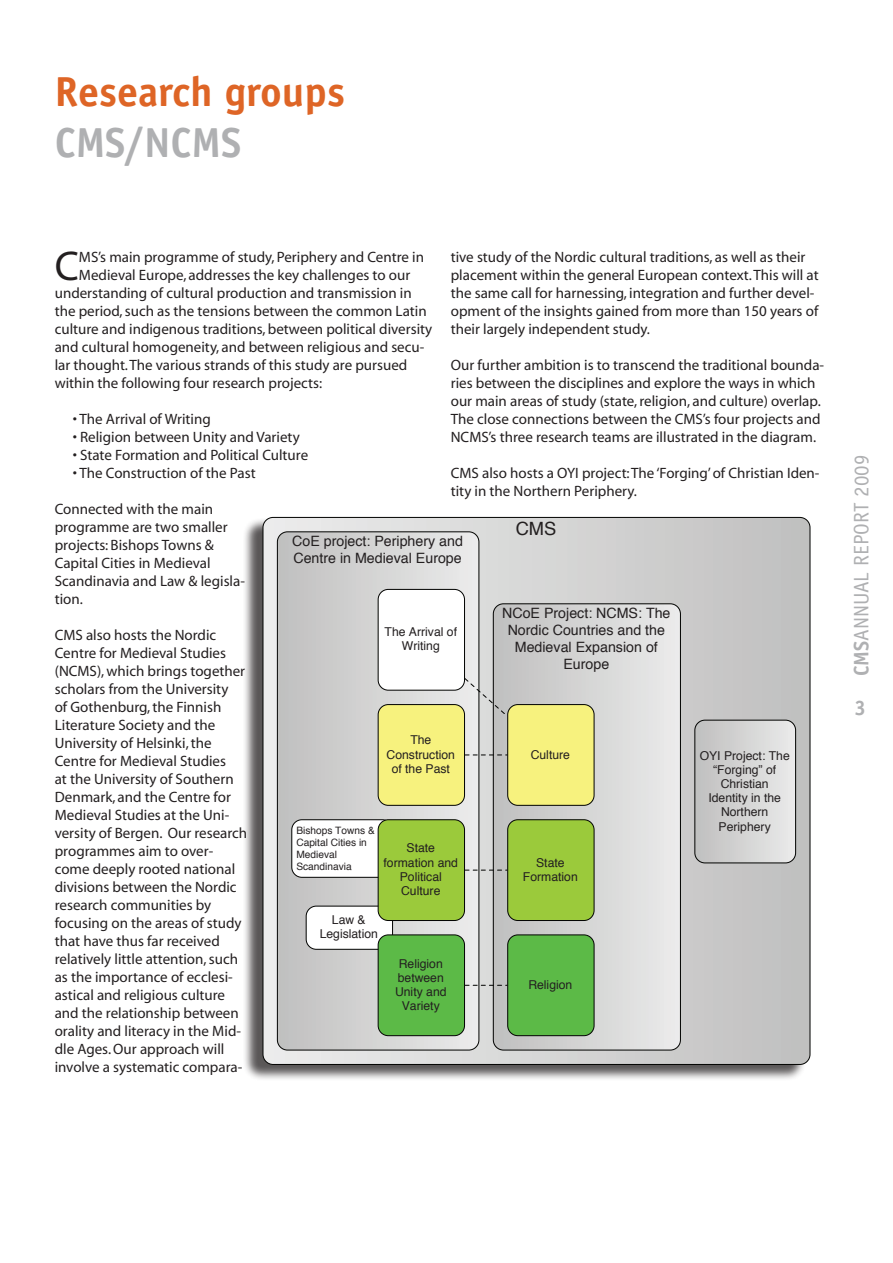
<style>
.page{position:relative;width:893px;height:1263px;background:#fff}
.page>*{position:absolute;margin:0;border:0;box-sizing:border-box;transform-origin:0 0}
.t1{font:700 42px "Officina Sans";color:#de6526}
.t2{font:700 42px "Officina Sans";color:#afb0b2}
.t3{font:41.7px "Myriad";color:#231f20}
.t4{font:21px "Officina Sans";color:#afb0b2}
.t5{font:700 21px "Officina Sans";color:#afb0b2}
.t6{font:18.3px "Helvetica";color:#231f20}
.t7{font:15px/18px "Myriad";color:#231f20}
.t8{font:14.25px/17.2px "Helvetica";color:#231f20}
.t9{font:12.15px/14.2px "Helvetica";color:#231f20;text-align:center}
.t10{font:10.2px/12.1px "Helvetica";color:#231f20}
.s1{font-weight:700}
</style>
<div class="page">
<div style="left:242px;top:517px;width:564px;height:564px;background:#231f20;opacity:.75"></div>
<img style="left:263px;top:517px;width:547px;height:547px">
<img style="left:277px;top:532px;width:202px;height:518px">
<div style="left:277px;top:531px;width:202px;height:519px;border:1px solid #040503;border-radius:10px"></div>
<img style="left:493px;top:604px;width:187px;height:446px">
<div style="left:493px;top:603px;width:188px;height:447px;border:1px solid #040503;border-radius:10px"></div>
<div style="left:508px;top:935px;width:86px;height:101px;background:#5cba47;border-radius:10px"></div>
<div style="left:507px;top:934px;width:88px;height:102px;border:1px solid #040503;border-radius:10px"></div>
<div style="left:508px;top:704px;width:86px;height:101px;background:#f7f27e;border-radius:10px"></div>
<div style="left:507px;top:704px;width:88px;height:102px;border:1px solid #040503;border-radius:10px"></div>
<div style="left:508px;top:820px;width:86px;height:100px;background:#9bca3b;border-radius:10px"></div>
<div style="left:507px;top:819px;width:88px;height:102px;border:1px solid #040503;border-radius:10px"></div>
<img style="left:695px;top:720px;width:101px;height:143px">
<div style="left:694px;top:720px;width:102px;height:143px;border:1px solid #040503;border-radius:10px"></div>
<div style="left:306px;top:906px;width:87px;height:43px;background:#fff;border-radius:10px"></div>
<div style="left:306px;top:905px;width:87px;height:45px;border:1px solid #040503;border-radius:10px"></div>
<div style="left:292px;top:820px;width:101px;height:57px;background:#fff;border-radius:10px"></div>
<div style="left:291px;top:819px;width:102px;height:59px;border:1px solid #040503;border-radius:10px"></div>
<div style="left:378px;top:589px;width:86px;height:101px;background:#fff;border-radius:10px"></div>
<div style="left:378px;top:589px;width:87px;height:102px;border:1px solid #040503;border-radius:10px"></div>
<div style="left:378px;top:935px;width:86px;height:101px;background:#5cba47;border-radius:10px"></div>
<div style="left:378px;top:934px;width:87px;height:102px;border:1px solid #040503;border-radius:10px"></div>
<div style="left:378px;top:820px;width:86px;height:100px;background:#9bca3b;border-radius:10px"></div>
<div style="left:378px;top:819px;width:87px;height:102px;border:1px solid #040503;border-radius:10px"></div>
<div style="left:378px;top:704px;width:86px;height:101px;background:#f7f27e;border-radius:10px"></div>
<div style="left:378px;top:704px;width:87px;height:102px;border:1px solid #040503;border-radius:10px"></div>
<svg style="left:465px;top:754px;width:42px;height:1px"></svg>
<svg style="left:465px;top:870px;width:42px;height:1px"></svg>
<svg style="left:465px;top:985px;width:42px;height:1px"></svg>
<svg style="left:463px;top:677px;width:46px;height:41px;background:#c7c7c6"></svg>
<h1 class="t1" style="left:55px;top:66px;width:292px">Research groups</h1>
<h1 class="t2" style="left:55px;top:116px;width:188px">CMS/NCMS</h1>
<h2 class="t3" style="left:55px;top:245px;width:26px">C</h2>
<p class="t7" style="left:79px;top:249px;width:347px">MS’s main programme of study, Periphery and Centre in</p>
<p class="t7" style="left:451px;top:249px;width:369px">tive study of the Nordic cultural traditions, as well as their placement within the general European context. This will at the same call for harnessing, integration and further devel&shy;opment of the insights gained from more than 150 years of their largely independent study.</p>
<p class="t7" style="left:451px;top:357px;width:375px">Our further ambition is to transcend the traditional bounda&shy;ries between the disciplines and explore the ways in which our main areas of study (state, religion, and culture) overlap.<br>The close connections between the CMS’s four projects and NCMS’s three research teams are illustrated in the diagram.</p>
<p class="t7" style="left:451px;top:465px;width:370px">CMS also hosts a OYI project: The ‘Forging’ of Christian Iden&shy;tity in the Northern Periphery.</p>
<p class="t7" style="left:79px;top:267px;width:333px">Medieval Europe, addresses the key challenges to our</p>
<p class="t7" style="left:55px;top:285px;width:358px">understanding of cultural production and transmission in</p>
<p class="t7" style="left:55px;top:303px;width:373px">the period, such as the tensions between the common Latin</p>
<p class="t7" style="left:55px;top:321px;width:379px">culture and indigenous traditions, between political diversity</p>
<p class="t7" style="left:55px;top:339px;width:371px">and cultural homogeneity, and between religious and secu-</p>
<p class="t7" style="left:55px;top:357px;width:354px">lar thought. The various strands of this study are pursued</p>
<p class="t7" style="left:55px;top:375px;width:269px">within the following four research projects:</p>
<p class="t7" style="left:73px;top:411px;width:140px">• The Arrival of Writing</p>
<p class="t7" style="left:73px;top:429px;width:228px">• Religion between Unity and Variety</p>
<p class="t7" style="left:73px;top:447px;width:237px">• State Formation and Political Culture</p>
<p class="t7" style="left:73px;top:465px;width:184px">• The Construction of the Past</p>
<p class="t7" style="left:55px;top:501px;width:192px">Connected with the main programme are two smaller projects: Bishops Towns &amp;<br>Capital Cities in Medieval<br>Scandinavia and Law &amp; legisla&shy;tion.</p>
<p class="t7" style="left:55px;top:627px;width:194px">CMS also hosts the Nordic<br>Centre for Medieval Studies (NCMS), which brings together scholars from the University<br>of Gothenburg, the Finnish<br>Literature Society and the<br>University of Helsinki, the<br>Centre for Medieval Studies<br>at the University of Southern<br>Denmark, and the Centre for<br>Medieval Studies at the Uni&shy;versity of Bergen. Our research programmes aim to over&shy;come deeply rooted national divisions between the Nordic research communities by focusing on the areas of study that have thus far received relatively little attention, such as the importance of ecclesi&shy;astical and religious culture and the relationship between orality and literacy in the Mid&shy;dle Ages. Our approach will involve a systematic compara-</p>
<p class="t6" style="left:516px;top:522px;width:42px">CMS</p>
<p class="t8" style="left:292px;top:533px;width:172px">CoE project: Periphery and<br>Centre in Medieval Europe</p>
<p class="t8" style="left:502px;top:605px;width:170px;text-align:center">NCoE Project: NCMS: The<br>Nordic Countries and the<br>Medieval Expansion of<br>Europe</p>
<p class="t9" style="left:385px;top:626px;width:74px">The Arrival of<br>Writing</p>
<p class="t9" style="left:387px;top:734px;width:70px">The<br>Construction of the Past</p>
<p class="t9" style="left:531px;top:748px;width:41px">Culture</p>
<p class="t9" style="left:700px;top:749px;width:92px">OYI Project: The “Forging” of<br>Christian<br>Identity in the<br>Northern<br>Periphery</p>
<p class="t10" style="left:296px;top:825px;width:80px">Bishops Towns &amp;<br>Capital Cities in<br>Medieval<br>Scandinavia</p>
<p class="t9" style="left:384px;top:842px;width:76px">State formation and<br>Political<br>Culture</p>
<p class="t9" style="left:523px;top:856px;width:56px">State<br>Formation</p>
<p class="t9" style="left:320px;top:914px;width:60px">Law &amp;<br>Legislation</p>
<p class="t9" style="left:395px;top:957px;width:53px">Religion between<br>Unity and<br>Variety</p>
<p class="t9" style="left:528px;top:978px;width:46px">Religion</p>
<h3 class="t4" style="left:849px;top:676px;width:223px;rotate:-90deg"><span class="s1">CMS</span>ANNUAL REPORT 2009</h3>
<h3 class="t5" style="left:854px;top:695px;width:13px">3</h3>
</div>
